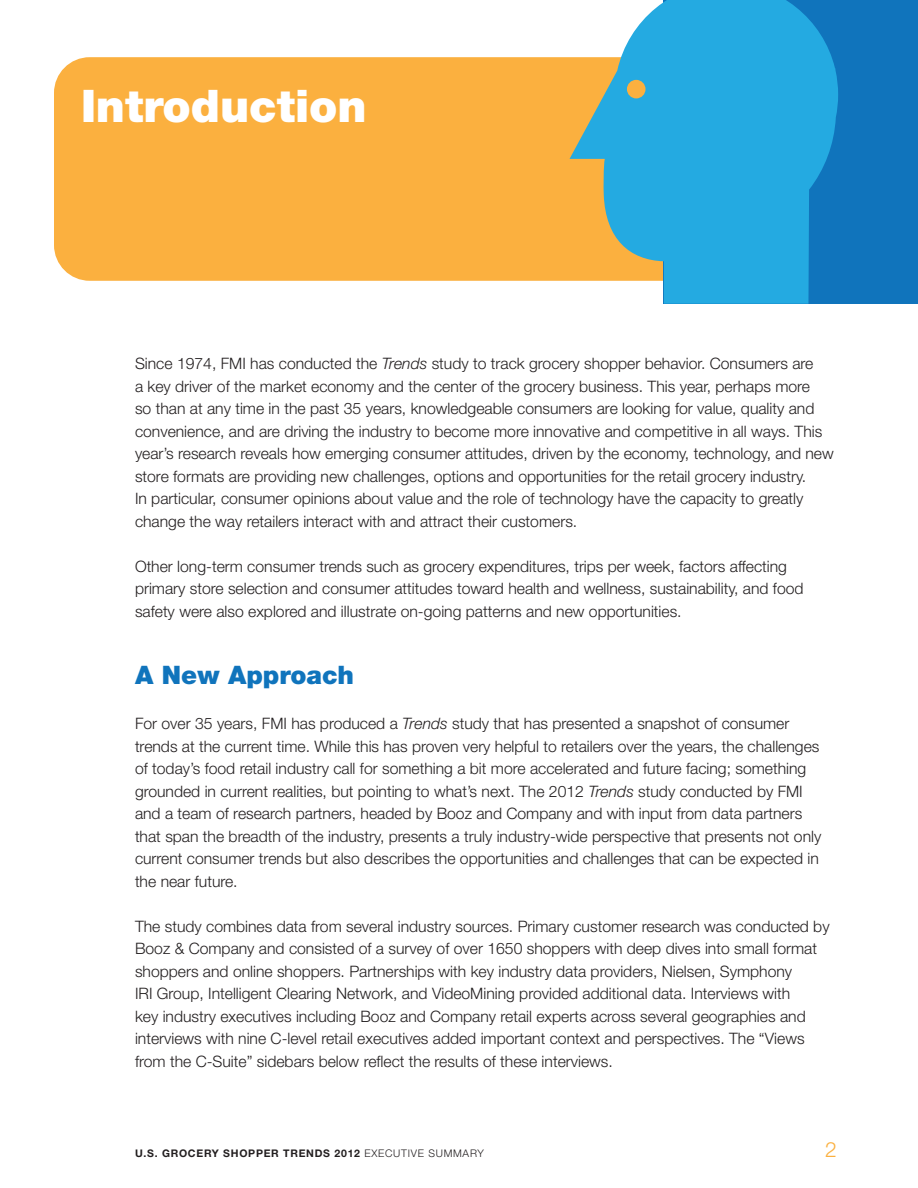
<style>
.page{position:relative;width:918px;height:1188px;background:#fff}
.page>*{position:absolute;margin:0;border:0;box-sizing:border-box;transform-origin:0 0}
.t1{font:900 45px "Helvetica Neue";color:#fff}
.t2{font:900 25.5px "Helvetica Neue";color:#1074bc}
.t3{font:300 21px "Helvetica Neue";color:#fbb03f}
.t4{font:300 15.75px/22.5px "Helvetica Neue";color:#231f20}
.t5{font:700 10.5px "Helvetica Neue";letter-spacing:.07em;color:#231f20}
.s1{font-style:italic}
.s2{font-weight:300}
</style>
<div class="page">
<div style="left:54px;top:57px;width:794px;height:224px;background:#fbb03f;border-radius:36px"></div>
<div style="left:664px;top:0;width:254px;height:304px;background:#1074bc"></div>
<svg style="left:570px;top:0;width:268px;height:304px;fill:#24aae1"></svg>
<div style="left:596px;top:0;width:61px;height:24px;background:#fff"></div>
<h1 class="t1" style="left:81px;top:79px;width:287px">Introduction</h1>
<p class="t4" style="left:135px;top:352px;width:700px">Since 1974, FMI has conducted the <span class="s1">Trends</span> study to track grocery shopper behavior. Consumers are<br>a key driver of the market economy and the center of the grocery business. This year, perhaps more<br>so than at any time in the past 35 years, knowledgeable consumers are looking for value, quality and convenience, and are driving the industry to become more innovative and competitive in all ways. This year’s research reveals how emerging consumer attitudes, driven by the economy, technology, and new store formats are providing new challenges, options and opportunities for the retail grocery industry.<br>In particular, consumer opinions about value and the role of technology have the capacity to greatly change the way retailers interact with and attract their customers.</p>
<p class="t4" style="left:135px;top:554px;width:670px">Other long-term consumer trends such as grocery expenditures, trips per week, factors affecting primary store selection and consumer attitudes toward health and wellness, sustainability, and food safety were also explored and illustrate on-going patterns and new opportunities.</p>
<h2 class="t2" style="left:135px;top:660px;width:221px">A New Approach</h2>
<p class="t4" style="left:135px;top:712px;width:688px">For over 35 years, FMI has produced a <span class="s1">Trends</span> study that has presented a snapshot of consumer trends at the current time. While this has proven very helpful to retailers over the years, the challenges of today’s food retail industry call for something a bit more accelerated and future facing; something grounded in current realities, but pointing to what’s next. The 2012 <span class="s1">Trends</span> study conducted by FMI and a team of research partners, headed by Booz and Company and with input from data partners that span the breadth of the industry, presents a truly industry-wide perspective that presents not only current consumer trends but also describes the opportunities and challenges that can be expected in the near future.</p>
<p class="t4" style="left:135px;top:914px;width:696px">The study combines data from several industry sources. Primary customer research was conducted by Booz &amp; Company and consisted of a survey of over 1650 shoppers with deep dives into small format shoppers and online shoppers. Partnerships with key industry data providers, Nielsen, Symphony<br>IRI Group, Intelligent Clearing Network, and VideoMining provided additional data. Interviews with<br>key industry executives including Booz and Company retail experts across several geographies and interviews with nine C-level retail executives added important context and perspectives. The “Views from the C-Suite” sidebars below reflect the results of these interviews.</p>
<p class="t5" style="left:135px;top:1146px;width:351px">U.S. GROCERY SHOPPER TRENDS 2012 <span class="s2">EXECUTIVE SUMMARY</span></p>
<h3 class="t3" style="left:825px;top:1136px;width:13px">2</h3>
</div>
